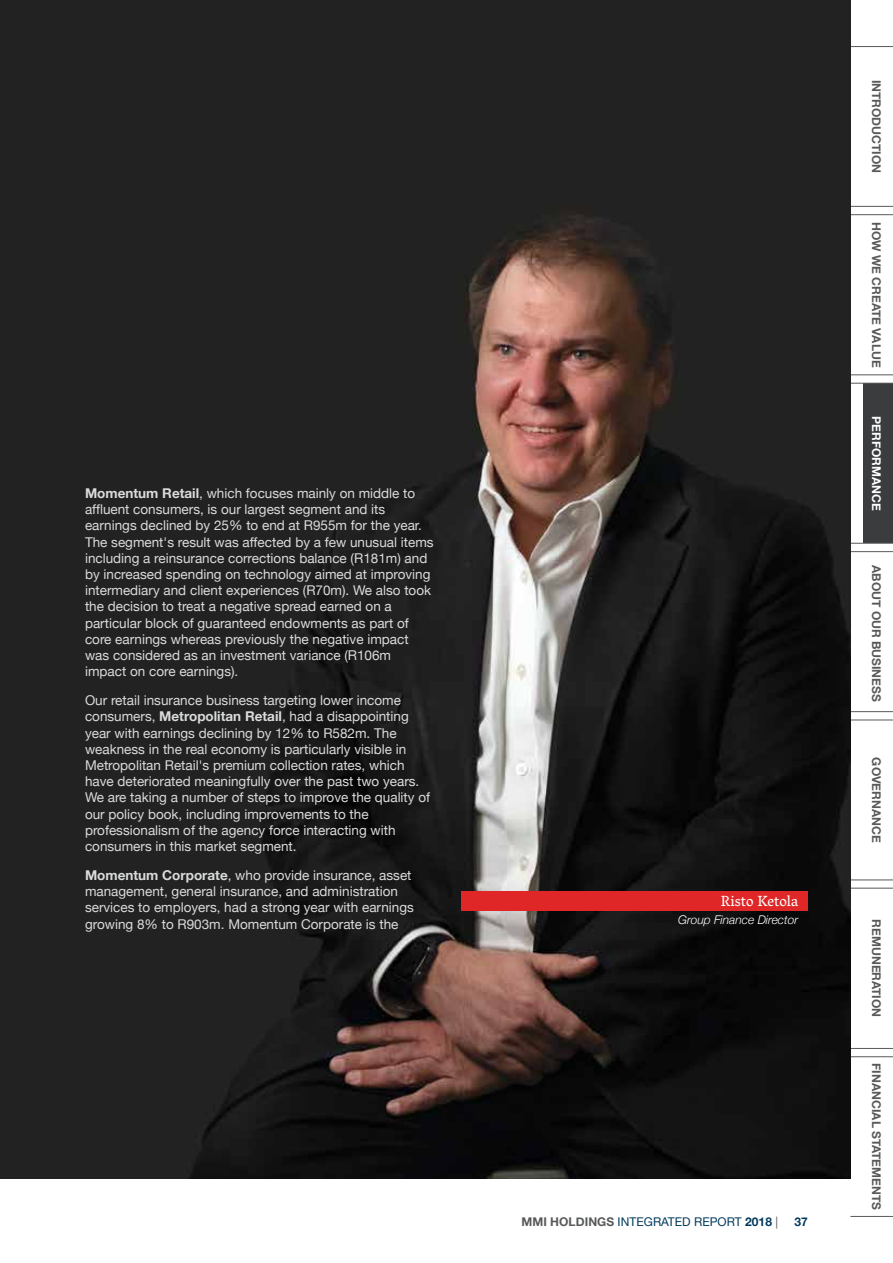
<style>
.page{position:relative;width:893px;height:1263px;background:#fff}
.page>*{position:absolute;margin:0;border:0;box-sizing:border-box;transform-origin:0 0}
.t1{font:15px "Vesper Libre";color:#fff}
.t2{font:13.5px/16.2px "Helvetica Neue";color:#dadbdc}
.t3{font:700 12px "Helvetica Neue";color:#58595b}
.t4{font:12px "Helvetica Neue";letter-spacing:.005em;color:#003a5d}
.t5{font:italic 300 12px "Helvetica Neue";color:#fff}
.t6{font:700 12px "Helvetica Neue";color:#fff}
.t7{font:700 12px "Helvetica Neue";color:#003a5d}
.s1{font-weight:700}
.s2{font-weight:700;color:#58595b}
.s3{color:#58595b}
</style>
<div class="page">
<div style="left:863px;top:383px;width:30px;height:160px;background:#3a3c3e"></div>
<hr style="left:850px;top:46px;width:43px;height:1px;background:#58595b">
<hr style="left:850px;top:206px;width:43px;height:1px;background:#58595b">
<hr style="left:850px;top:214px;width:43px;height:1px;background:#58595b">
<hr style="left:850px;top:375px;width:43px;height:1px;background:#58595b">
<hr style="left:850px;top:383px;width:43px;height:1px;background:#58595b">
<hr style="left:850px;top:543px;width:43px;height:1px;background:#58595b">
<hr style="left:850px;top:551px;width:43px;height:1px;background:#58595b">
<hr style="left:850px;top:711px;width:43px;height:1px;background:#58595b">
<hr style="left:850px;top:720px;width:43px;height:1px;background:#58595b">
<hr style="left:850px;top:880px;width:43px;height:1px;background:#58595b">
<hr style="left:850px;top:888px;width:43px;height:1px;background:#58595b">
<hr style="left:850px;top:1048px;width:43px;height:1px;background:#58595b">
<hr style="left:850px;top:1056px;width:43px;height:1px;background:#58595b">
<hr style="left:850px;top:1216px;width:43px;height:1px;background:#58595b">
<img style="left:0;top:0;width:850px;height:1178px">
<div style="left:461px;top:891px;width:347px;height:19px;background:#de2726"></div>
<p class="t2" style="left:85px;top:486px;width:350px"><span class="s1">Momentum Retail</span>, which focuses mainly on middle to affluent consumers, is our largest segment and its earnings declined by 25% to end at R955m for the year.<br>The segment's result was affected by a few unusual items including a reinsurance corrections balance (R181m) and by increased spending on technology aimed at improving intermediary and client experiences (R70m). We also took the decision to treat a negative spread earned on a particular block of guaranteed endowments as part of core earnings whereas previously the negative impact was considered as an investment variance (R106m impact on core earnings).</p>
<p class="t2" style="left:85px;top:693px;width:347px">Our retail insurance business targeting lower income consumers, <span class="s1">Metropolitan Retail</span>, had a disappointing year with earnings declining by 12% to R582m. The weakness in the real economy is particularly visible in Metropolitan Retail's premium collection rates, which have deteriorated meaningfully over the past two years.<br>We are taking a number of steps to improve the quality of our policy book, including improvements to the professionalism of the agency force interacting with consumers in this market segment.</p>
<p class="t2" style="left:85px;top:868px;width:330px"><span class="s1">Momentum Corporate</span>, who provide insurance, asset management, general insurance, and administration services to employers, had a strong year with earnings growing 8% to R903m. Momentum Corporate is the</p>
<p class="t1" style="left:721px;top:892px;width:79px">Risto Ketola</p>
<p class="t5" style="left:678px;top:910px;width:121px">Group Finance Director</p>
<p class="t4" style="left:521px;top:1213px;width:258px"><span class="s2">MMI HOLDINGS</span> INTEGRATED REPORT <span class="s1">2018</span> <span class="s3">|</span></p>
<p class="t7" style="left:794px;top:1212px;width:15px">37</p>
<p class="t3" style="left:886px;top:80px;width:95px;rotate:90deg">INTRODUCTION</p>
<p class="t3" style="left:886px;top:222px;width:147px;rotate:90deg">HOW WE CREATE VALUE</p>
<p class="t6" style="left:886px;top:416px;width:96px;rotate:90deg">PERFORMANCE</p>
<p class="t3" style="left:886px;top:565px;width:138px;rotate:90deg">ABOUT OUR BUSINESS</p>
<p class="t3" style="left:886px;top:757px;width:87px;rotate:90deg">GOVERNANCE</p>
<p class="t3" style="left:886px;top:919px;width:99px;rotate:90deg">REMUNERATION</p>
<p class="t3" style="left:886px;top:1063px;width:148px;rotate:90deg">FINANCIAL STATEMENTS</p>
</div>
